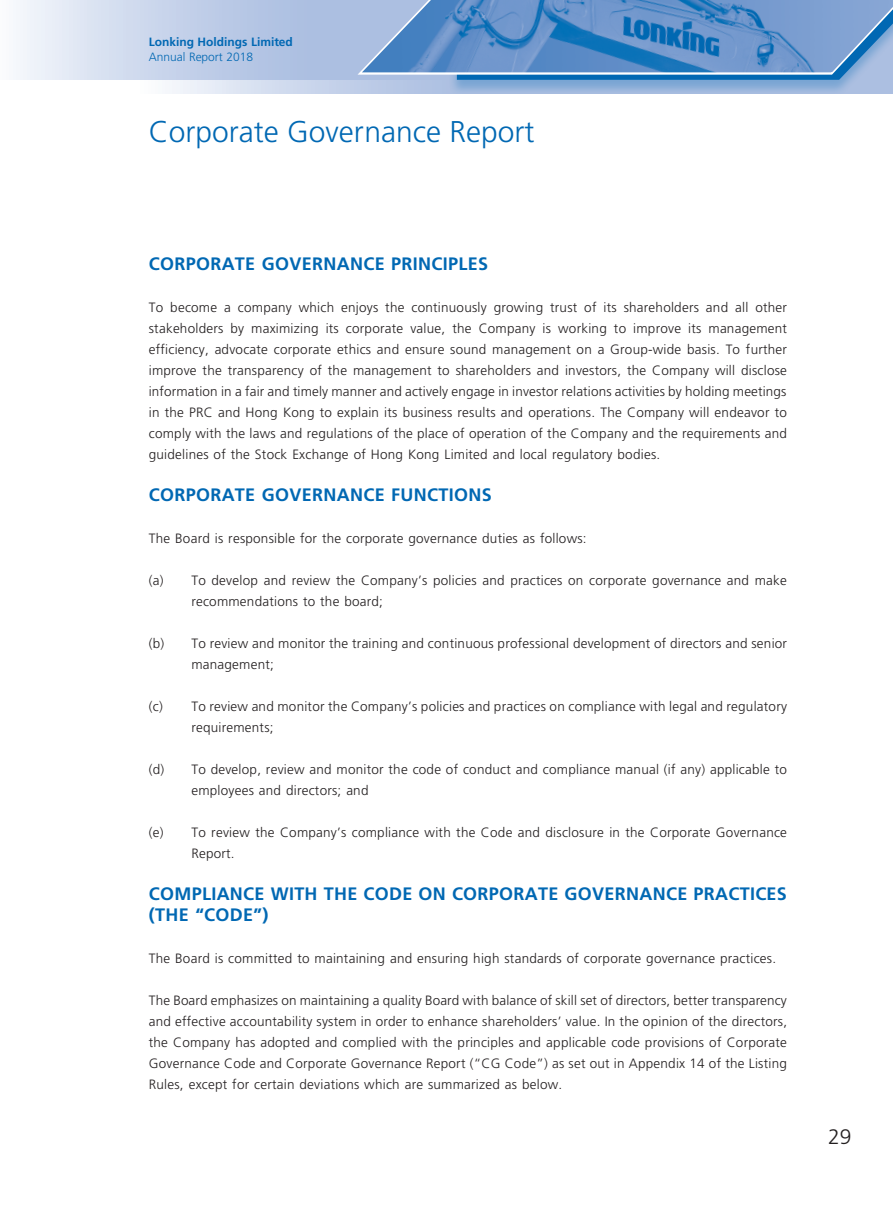
<style>
.page{position:relative;width:893px;height:1212px;background:#fff}
.page>*{position:absolute;margin:0;border:0;box-sizing:border-box;transform-origin:0 0}
.t1{font:300 30px "Frutiger LT Std";color:#0168b3}
.t2{font:300 21px "Frutiger LT Std";color:#231f20}
._01_Heading_1{font:700 18px/21px "Frutiger LT Std";letter-spacing:.015em;color:#0168b3}
._00_Body_text{font:300 13.5px/21px "Frutiger LT Std";letter-spacing:.015em;color:#231f20}
.t3{font:700 12px "Frutiger LT Std";color:#0168b3}
.t4{font:300 12px "Frutiger LT Std";color:#0168b3}
</style>
<div class="page">
<svg style="left:169px;top:80px;width:279px;height:14px;background:#ccd7ec"></svg>
<svg style="left:16px;top:0;width:339px;height:80px;background:#c7d3ea"></svg>
<div style="left:448px;top:0;width:445px;height:94px;background:#0168b3;opacity:.3"></div>
<svg style="left:355px;top:0;width:538px;height:80px;background:#6394ca"></svg>
<p class="t3" style="left:149px;top:35px;width:146px">Lonking Holdings Limited</p>
<p class="t4" style="left:149px;top:50px;width:106px">Annual Report 2018</p>
<p class="t1" style="left:149px;top:114px;width:387px">Corporate Governance Report</p>
<p class="_01_Heading_1" style="left:149px;top:253px;width:341px">CORPORATE GOVERNANCE PRINCIPLES</p>
<p class="_00_Body_text" style="left:149px;top:297px;width:640px;text-align:justify">To become a company which enjoys the continuously growing trust of its shareholders and all other stakeholders by maximizing its corporate value, the Company is working to improve its management efficiency, advocate corporate ethics and ensure sound management on a Group-wide basis. To further improve the transparency of the management to shareholders and investors, the Company will disclose information in a fair and timely manner and actively engage in investor relations activities by holding meetings in the PRC and Hong Kong to explain its business results and operations. The Company will endeavor to comply with the laws and regulations of the place of operation of the Company and the requirements and guidelines of the Stock Exchange of Hong Kong Limited and local regulatory bodies.</p>
<p class="_01_Heading_1" style="left:149px;top:484px;width:344px">CORPORATE GOVERNANCE FUNCTIONS</p>
<p class="_00_Body_text" style="left:149px;top:528px;width:439px">The Board is responsible for the corporate governance duties as follows:</p>
<p class="_00_Body_text" style="left:191px;top:570px;width:597px;text-indent:-43px">(a) To develop and review the Company’s policies and practices on corporate governance and make recommendations to the board;</p>
<p class="_00_Body_text" style="left:191px;top:633px;width:597px;text-indent:-43px">(b) To review and monitor the training and continuous professional development of directors and senior management;</p>
<p class="_00_Body_text" style="left:191px;top:696px;width:597px;text-indent:-43px">(c) To review and monitor the Company’s policies and practices on compliance with legal and regulatory requirements;</p>
<p class="_00_Body_text" style="left:191px;top:759px;width:597px;text-indent:-43px">(d) To develop, review and monitor the code of conduct and compliance manual (if any) applicable to employees and directors; and</p>
<p class="_00_Body_text" style="left:191px;top:822px;width:597px;text-indent:-43px">(e) To review the Company’s compliance with the Code and disclosure in the Corporate Governance<br>Report.</p>
<p class="_01_Heading_1" style="left:149px;top:883px;width:640px">COMPLIANCE WITH THE CODE ON CORPORATE GOVERNANCE PRACTICES (THE “CODE”)</p>
<p class="_00_Body_text" style="left:149px;top:948px;width:629px">The Board is committed to maintaining and ensuring high standards of corporate governance practices.</p>
<p class="_00_Body_text" style="left:149px;top:990px;width:640px;text-align:justify">The Board emphasizes on maintaining a quality Board with balance of skill set of directors, better transparency and effective accountability system in order to enhance shareholders’ value. In the opinion of the directors, the Company has adopted and complied with the principles and applicable code provisions of Corporate Governance Code and Corporate Governance Report (“CG Code”) as set out in Appendix 14 of the Listing Rules, except for certain deviations which are summarized as below.</p>
<p class="t2" style="left:828px;top:1125px;width:25px">29</p>
</div>
